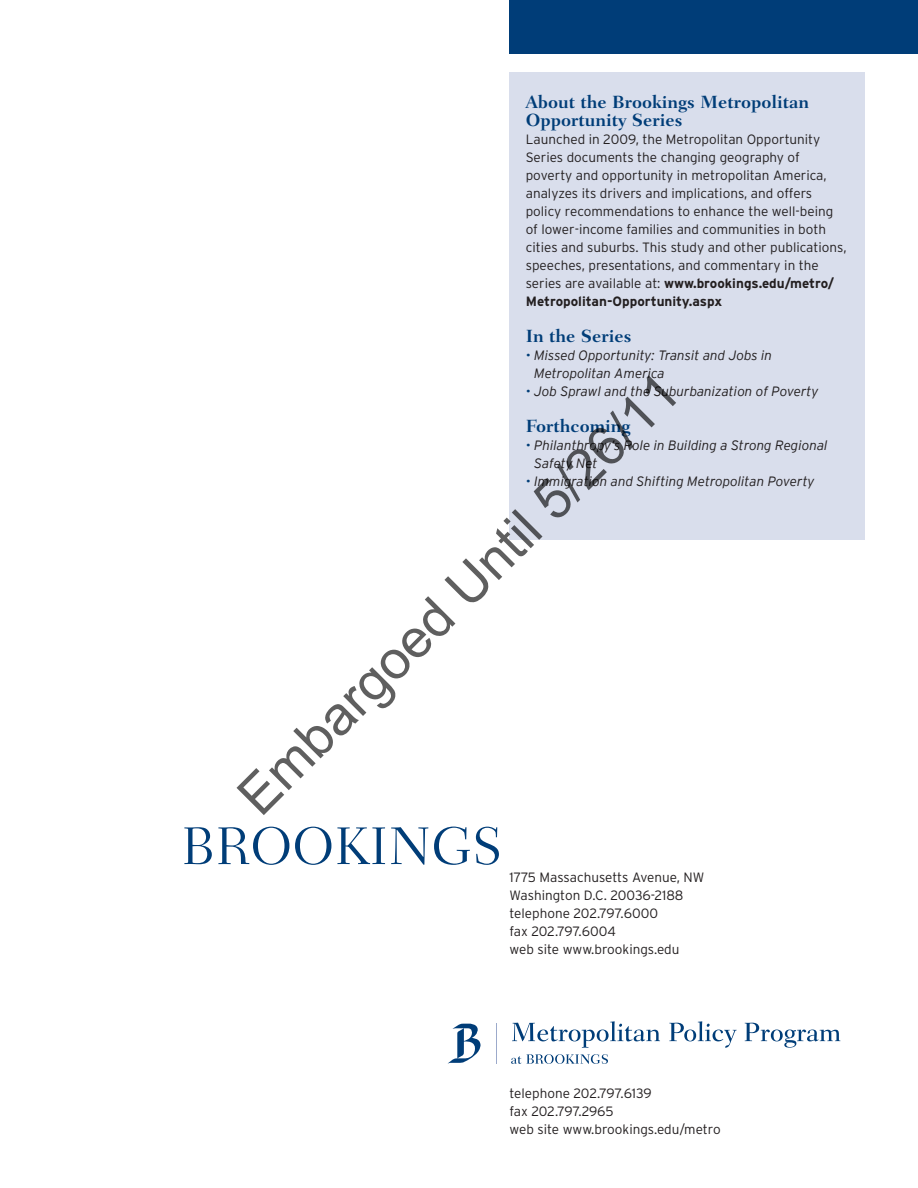
<style>
.page{position:relative;width:918px;height:1188px;background:#fff}
.page>*{position:absolute;margin:0;border:0;box-sizing:border-box;transform-origin:0 0}
.t1{font:54px "Arial";color:rgb(0 0 0/.63)}
.Body{font:300 54px "Fairfield LH";color:#003d78}
.Head_Findings{font:700 18px/18px "Fairfield LH";color:#003d78}
.Findings_Text{font:300 13.5px/18px "Interstate";color:#231f20}
.Findings_Text-2{font:italic 300 13.5px/18px "Interstate";color:#231f20}
.Body_no_indent{font:300 13.5px "Interstate";color:#231f20}
.Body_no_indent-2{font:300 13.5px "Interstate";letter-spacing:-.02em;color:#231f20}
.s1{font-weight:700}
.s2{color:#003d78}
</style>
<div class="page">
<svg style="left:512px;top:1021px;width:148px;height:27px"></svg>
<svg style="left:669px;top:1021px;width:68px;height:27px"></svg>
<svg style="left:745px;top:1023px;width:95px;height:25px"></svg>
<svg style="left:511px;top:1054px;width:97px;height:10px"></svg>
<hr style="left:496px;top:1023px;width:1px;height:41px;background:#9caacb">
<svg style="left:448px;top:1024px;width:33px;height:40px"></svg>
<div style="left:510px;top:0;width:408px;height:54px;background:#003d78"></div>
<div style="left:510px;top:72px;width:355px;height:468px;background:#d9deec"></div>
<p class="Head_Findings" style="left:526px;top:93px;width:285px">About the Brookings Metropolitan<br>Opportunity Series</p>
<p class="Findings_Text" style="left:526px;top:130px;width:322px">Launched in 2009, the Metropolitan Opportunity Series documents the changing geography of poverty and opportunity in metropolitan America, analyzes its drivers and implications, and offers policy recommendations to enhance the well-being of lower-income families and communities in both cities and suburbs. This study and other publications, speeches, presentations, and commentary in the series are available at: <span class="s1">www.brookings.edu/metro/ Metropolitan-Opportunity.aspx</span></p>
<p class="Head_Findings" style="left:526px;top:327px;width:107px">In the Series</p>
<p class="Findings_Text-2" style="left:534px;top:346px;width:239px;text-indent:-9px"><span class="s2">•</span> Missed Opportunity: Transit and Jobs in<br>Metropolitan America</p>
<p class="Findings_Text-2" style="left:526px;top:382px;width:294px"><span class="s2">•</span> Job Sprawl and the Suburbanization of Poverty</p>
<p class="Head_Findings" style="left:526px;top:417px;width:106px">Forthcoming</p>
<p class="Findings_Text-2" style="left:534px;top:436px;width:295px;text-indent:-9px"><span class="s2">•</span> Philanthropy’s Role in Building a Strong Regional<br>Safety Net</p>
<p class="Findings_Text-2" style="left:526px;top:472px;width:290px"><span class="s2">•</span> Immigration and Shifting Metropolitan Poverty</p>
<h1 class="t1" style="left:222px;top:780px;width:599px;rotate:-45deg">Embargoed Until 5/26/11</h1>
<p class="Body" style="left:181px;top:815px;width:323px">BROOKINGS</p>
<p class="Body_no_indent" style="left:510px;top:870px;width:196px">1775 Massachusetts Avenue, NW</p>
<p class="Body_no_indent" style="left:510px;top:888px;width:176px">Washington D.C. 20036-2188</p>
<p class="Body_no_indent" style="left:510px;top:906px;width:150px">telephone 202.797.6000</p>
<p class="Body_no_indent" style="left:510px;top:924px;width:108px">fax 202.797.6004</p>
<p class="Body_no_indent" style="left:510px;top:942px;width:171px">web site www.brookings.edu</p>
<p class="Body_no_indent" style="left:510px;top:1086px;width:144px">telephone 202.797.6139</p>
<p class="Body_no_indent-2" style="left:510px;top:1104px;width:106px">fax 202.797.2965</p>
<p class="Body_no_indent" style="left:510px;top:1122px;width:213px">web site www.brookings.edu/metro</p>
</div>
